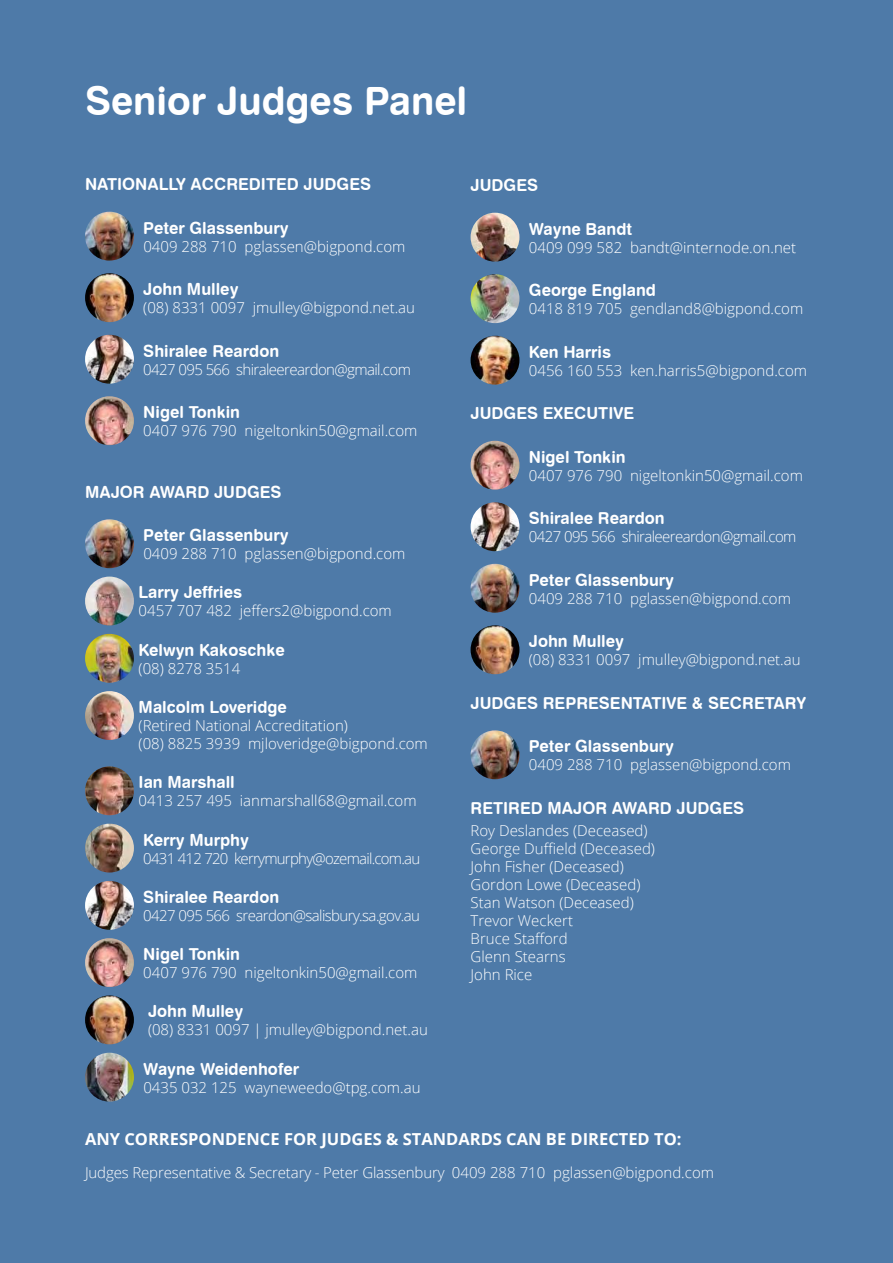
<style>
.page{position:relative;width:893px;height:1263px;background:#4e7aa8}
.page>*{position:absolute;margin:0;border:0;box-sizing:border-box;transform-origin:0 0}
.t1{font:39px "Swiss 721 BT Bold Rounded";color:#fff}
.t2{font:16.5px "Swiss 721 BT Bold Rounded";color:#fff}
.t3{font:700 16.5px "Open Sans";color:#fff}
.t4{font:300 15px/18px "Open Sans";color:#fff}
.t5{font:300 15px "Open Sans";letter-spacing:-.04em;color:#fff}
.t6{font:300 15px "Open Sans";letter-spacing:-.05em;color:#fff}
</style>
<div class="page">
<img style="left:85px;top:212px;width:49px;height:49px;border-radius:24px">
<img style="left:85px;top:273px;width:49px;height:49px;border-radius:24px">
<img style="left:85px;top:335px;width:49px;height:49px;border-radius:24px">
<img style="left:85px;top:396px;width:49px;height:49px;border-radius:24px">
<img style="left:85px;top:519px;width:49px;height:49px;border-radius:24px">
<img style="left:85px;top:577px;width:49px;height:48px;border-radius:24px">
<img style="left:85px;top:634px;width:49px;height:49px;border-radius:24px">
<img style="left:85px;top:691px;width:49px;height:49px;border-radius:24px">
<img style="left:85px;top:766px;width:49px;height:49px;border-radius:24px">
<img style="left:85px;top:824px;width:49px;height:48px;border-radius:24px">
<img style="left:85px;top:881px;width:49px;height:49px;border-radius:24px">
<img style="left:85px;top:938px;width:49px;height:49px;border-radius:24px">
<img style="left:85px;top:995px;width:49px;height:49px;border-radius:24px">
<img style="left:85px;top:1053px;width:49px;height:48px;border-radius:24px">
<img style="left:471px;top:213px;width:48px;height:49px;border-radius:24px">
<img style="left:471px;top:274px;width:48px;height:49px;border-radius:24px">
<img style="left:471px;top:336px;width:48px;height:49px;border-radius:24px">
<img style="left:471px;top:441px;width:48px;height:49px;border-radius:24px">
<img style="left:471px;top:502px;width:48px;height:49px;border-radius:24px">
<img style="left:471px;top:564px;width:48px;height:49px;border-radius:24px">
<img style="left:471px;top:625px;width:48px;height:49px;border-radius:24px">
<img style="left:471px;top:730px;width:48px;height:49px;border-radius:24px">
<h1 class="t1" style="left:85px;top:85px;width:384px">Senior Judges Panel</h1>
<p class="t2" style="left:85px;top:177px;width:288px">NATIONALLY ACCREDITED JUDGES</p>
<p class="t2" style="left:143px;top:221px;width:147px">Peter Glassenbury</p>
<p class="t4" style="left:143px;top:239px;width:264px">0409 288 710 pglassen@bigpond.com</p>
<p class="t2" style="left:143px;top:282px;width:97px">John Mulley</p>
<p class="t4" style="left:143px;top:300px;width:273px">(08) 8331 0097 jmulley@bigpond.net.au</p>
<p class="t2" style="left:143px;top:344px;width:137px">Shiralee Reardon</p>
<p class="t5" style="left:143px;top:363px;width:269px">0427 095 566 shiraleereardon@gmail.com</p>
<p class="t2" style="left:143px;top:406px;width:98px">Nigel Tonkin</p>
<p class="t4" style="left:143px;top:423px;width:276px">0407 976 790 nigeltonkin50@gmail.com</p>
<p class="t2" style="left:85px;top:485px;width:198px">MAJOR AWARD JUDGES</p>
<p class="t2" style="left:143px;top:529px;width:147px">Peter Glassenbury</p>
<p class="t4" style="left:143px;top:546px;width:264px">0409 288 710 pglassen@bigpond.com</p>
<p class="t2" style="left:139px;top:586px;width:105px">Larry Jeffries</p>
<p class="t4" style="left:139px;top:602px;width:255px">0457 707 482 je昀昀ers2@bigpond.com</p>
<p class="t2" style="left:139px;top:643px;width:148px">Kelwyn Kakoschke</p>
<p class="t4" style="left:139px;top:661px;width:103px">(08) 8278 3514</p>
<p class="t2" style="left:139px;top:700px;width:150px">Malcolm Loveridge</p>
<p class="t4" style="left:139px;top:718px;width:291px">(Retired National Accreditation)<br>(08) 8825 3939 mjloveridge@bigpond.com</p>
<p class="t2" style="left:139px;top:776px;width:98px">Ian Marshall</p>
<p class="t4" style="left:139px;top:793px;width:280px">0413 257 495 ianmarshall68@gmail.com</p>
<p class="t2" style="left:143px;top:833px;width:107px">Kerry Murphy</p>
<p class="t6" style="left:143px;top:852px;width:278px">0431 412 720 kerrymurphy@ozemail.com.au</p>
<p class="t2" style="left:143px;top:890px;width:137px">Shiralee Reardon</p>
<p class="t5" style="left:143px;top:909px;width:278px">0427 095 566 sreardon@salisbury.sa.gov.au</p>
<p class="t2" style="left:143px;top:947px;width:98px">Nigel Tonkin</p>
<p class="t4" style="left:143px;top:965px;width:276px">0407 976 790 nigeltonkin50@gmail.com</p>
<p class="t2" style="left:148px;top:1005px;width:97px">John Mulley</p>
<p class="t4" style="left:148px;top:1022px;width:281px">(08) 8331 0097 | jmulley@bigpond.net.au</p>
<p class="t2" style="left:143px;top:1062px;width:157px">Wayne Weidenhofer</p>
<p class="t4" style="left:143px;top:1080px;width:279px">0435 032 125 wayneweedo@tpg.com.au</p>
<p class="t2" style="left:471px;top:178px;width:69px">JUDGES</p>
<p class="t2" style="left:529px;top:222px;width:105px">Wayne Bandt</p>
<p class="t4" style="left:529px;top:240px;width:269px">0409 099 582 bandt@internode.on.net</p>
<p class="t2" style="left:529px;top:283px;width:129px">George England</p>
<p class="t4" style="left:529px;top:301px;width:276px">0418 819 705 gendland8@bigpond.com</p>
<p class="t2" style="left:529px;top:345px;width:84px">Ken Harris</p>
<p class="t4" style="left:529px;top:363px;width:280px">0456 160 553 ken.harris5@bigpond.com</p>
<p class="t2" style="left:471px;top:407px;width:165px">JUDGES EXECUTIVE</p>
<p class="t2" style="left:529px;top:450px;width:98px">Nigel Tonkin</p>
<p class="t4" style="left:529px;top:468px;width:276px">0407 976 790 nigeltonkin50@gmail.com</p>
<p class="t2" style="left:529px;top:512px;width:137px">Shiralee Reardon</p>
<p class="t5" style="left:529px;top:531px;width:269px">0427 095 566 shiraleereardon@gmail.com</p>
<p class="t2" style="left:529px;top:573px;width:147px">Peter Glassenbury</p>
<p class="t4" style="left:529px;top:591px;width:264px">0409 288 710 pglassen@bigpond.com</p>
<p class="t2" style="left:529px;top:635px;width:97px">John Mulley</p>
<p class="t4" style="left:529px;top:652px;width:273px">(08) 8331 0097 jmulley@bigpond.net.au</p>
<p class="t2" style="left:471px;top:696px;width:337px">JUDGES REPRESENTATIVE &amp; SECRETARY</p>
<p class="t2" style="left:529px;top:740px;width:147px">Peter Glassenbury</p>
<p class="t4" style="left:529px;top:757px;width:264px">0409 288 710 pglassen@bigpond.com</p>
<p class="t2" style="left:471px;top:801px;width:275px">RETIRED MAJOR AWARD JUDGES</p>
<p class="t4" style="left:471px;top:823px;width:186px">Roy Deslandes (Deceased)<br>George Du昀케eld (Deceased)<br>John Fisher (Deceased)<br>Gordon Lowe (Deceased)<br>Stan Watson (Deceased)<br>Trevor Weckert<br>Bruce Sta昀昀ord<br>Glenn Stearns<br>John Rice</p>
<p class="t3" style="left:85px;top:1128px;width:598px">ANY CORRESPONDENCE FOR JUDGES &amp; STANDARDS CAN BE DIRECTED TO:</p>
<p class="t4" style="left:85px;top:1163px;width:630px">Judges Representative &amp; Secretary - Peter Glassenbury 0409 288 710 pglassen@bigpond.com</p>
</div>
